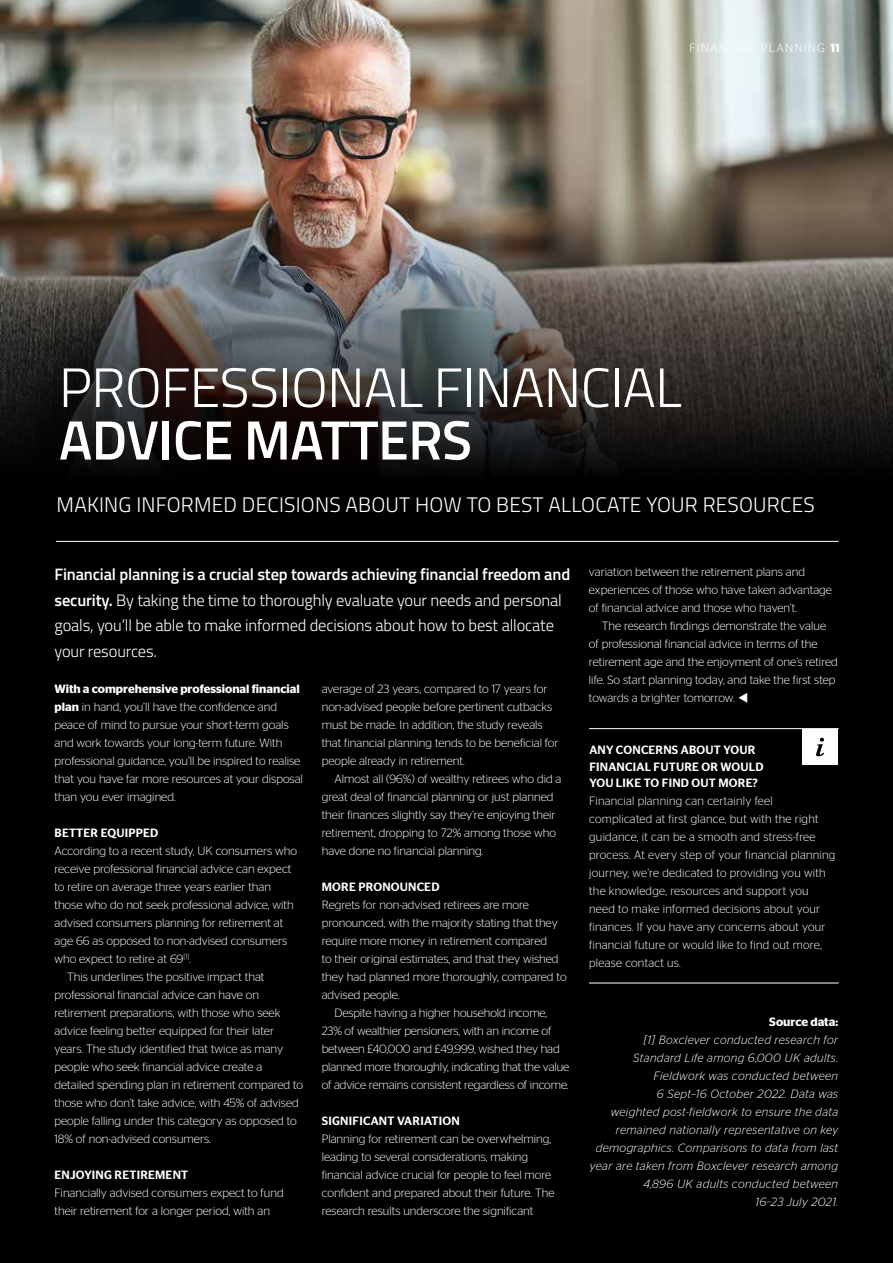
<style>
.page{position:relative;width:893px;height:1263px;background:#000}
.page>*{position:absolute;margin:0;border:0;box-sizing:border-box;transform-origin:0 0}
.t1{font:300 55.5px "Titillium";letter-spacing:-.01em;color:#fff}
.t2{font:600 55.5px "Titillium";letter-spacing:-.01em;color:#fff}
.t3{font:300 21px "Titillium";letter-spacing:.01em;color:#fff}
.t4{font:300 16.5px/25.5px "Titillium";letter-spacing:-.01em;color:#fff}
.t5{font:300 12px/18px "Stag Sans";color:#fff}
.t6{font:300 12px/18px "Stag Sans";letter-spacing:.02em;color:#fff}
.t7{font:italic 300 12px/18px "Stag Sans";letter-spacing:.03em;color:#fff;text-align:right}
.t8{font:500 12px/16.5px "Stag Sans";letter-spacing:.02em;color:#fff}
.t9{font:300 12px "Stag Sans";letter-spacing:.1em;color:#fff}
.t10{font:600 12px "Stag Sans";color:#fff}
.s1{font-weight:600}
</style>
<div class="page">
<img style="left:0;top:0;width:893px;height:542px">
<hr style="left:57px;top:541px;width:781px;height:1px;background:#fff">
<div style="left:802px;top:729px;width:36px;height:36px;background:#fff"></div>
<svg style="left:816px;top:738px;width:8px;height:18px"></svg>
<hr style="left:590px;top:728px;width:248px;height:1px;background:#fff">
<hr style="left:590px;top:983px;width:248px;height:1px;background:#fff">
<p class="t9" style="left:689px;top:41px;width:152px">FINANCIAL PLANNING <span class="s1">11</span></p>
<h1 class="t1" style="left:59px;top:347px;width:624px">PROFESSIONAL FINANCIAL</h1>
<h1 class="t2" style="left:59px;top:398px;width:415px">ADVICE MATTERS</h1>
<h2 class="t3" style="left:57px;top:489px;width:760px">MAKING INFORMED DECISIONS ABOUT HOW TO BEST ALLOCATE YOUR RESOURCES</h2>
<p class="t4" style="left:54px;top:561px;width:517px"><span class="s1">Financial planning is a crucial step towards achieving financial freedom and security.</span> By taking the time to thoroughly evaluate your needs and personal goals, you’ll be able to make informed decisions about how to best allocate your resources.</p>
<p class="t5" style="left:54px;top:680px;width:250px"><span class="s1">With a comprehensive professional financial plan</span> in hand, you’ll have the confidence and peace of mind to pursue your short-term goals and work towards your long-term future. With professional guidance, you’ll be inspired to realise that you have far more resources at your disposal than you ever imagined.</p>
<p class="t8" style="left:55px;top:825px;width:105px">BETTER EQUIPPED</p>
<p class="t5" style="left:54px;top:842px;width:244px">According to a recent study, UK consumers who</p>
<p class="t5" style="left:54px;top:860px;width:239px">receive professional financial advice can expect</p>
<p class="t5" style="left:54px;top:878px;width:218px">to retire on average three years earlier than</p>
<p class="t5" style="left:54px;top:896px;width:241px">those who do not seek professional advice, with</p>
<p class="t5" style="left:54px;top:914px;width:230px">advised consumers planning for retirement at</p>
<p class="t5" style="left:54px;top:932px;width:234px">age 66 as opposed to non-advised consumers</p>
<p class="t5" style="left:54px;top:950px;width:138px">who expect to retire at 69<sup>[1]</sup>.</p>
<p class="t5" style="left:67px;top:968px;width:199px">This underlines the positive impact that</p>
<p class="t5" style="left:54px;top:986px;width:206px">professional financial advice can have on</p>
<p class="t5" style="left:54px;top:1004px;width:227px">retirement preparations, with those who seek</p>
<p class="t5" style="left:54px;top:1022px;width:221px">advice feeling better equipped for their later</p>
<p class="t5" style="left:54px;top:1040px;width:230px">years. The study identified that twice as many</p>
<p class="t5" style="left:54px;top:1058px;width:209px">people who seek financial advice create a</p>
<p class="t5" style="left:54px;top:1076px;width:250px">detailed spending plan in retirement compared to</p>
<p class="t5" style="left:54px;top:1094px;width:246px">those who don’t take advice, with 45% of advised</p>
<p class="t5" style="left:54px;top:1112px;width:244px">people falling under this category as opposed to</p>
<p class="t5" style="left:54px;top:1130px;width:158px">18% of non-advised consumers.</p>
<p class="t8" style="left:55px;top:1167px;width:135px">ENJOYING RETIREMENT</p>
<p class="t5" style="left:54px;top:1184px;width:231px">Financially advised consumers expect to fund their retirement for a longer period, with an</p>
<p class="t5" style="left:322px;top:680px;width:238px">average of 23 years, compared to 17 years for non-advised people before pertinent cutbacks must be made. In addition, the study reveals that financial planning tends to be beneficial for people already in retirement.</p>
<p class="t5" style="left:322px;top:770px;width:241px;text-indent:13px">Almost all (96%) of wealthy retirees who did a great deal of financial planning or just planned their finances slightly say they’re enjoying their retirement, dropping to 72% among those who have done no financial planning.</p>
<p class="t8" style="left:322px;top:879px;width:119px">MORE PRONOUNCED</p>
<p class="t5" style="left:322px;top:896px;width:209px">Regrets for non-advised retirees are more</p>
<p class="t5" style="left:322px;top:914px;width:238px">pronounced, with the majority stating that they</p>
<p class="t5" style="left:322px;top:932px;width:227px">require more money in retirement compared</p>
<p class="t5" style="left:322px;top:950px;width:238px">to their original estimates, and that they wished</p>
<p class="t5" style="left:322px;top:968px;width:246px">they had planned more thoroughly, compared to</p>
<p class="t5" style="left:322px;top:986px;width:79px">advised people.</p>
<p class="t5" style="left:334px;top:1004px;width:214px">Despite having a higher household income,</p>
<p class="t5" style="left:322px;top:1022px;width:231px">23% of wealthier pensioners, with an income of</p>
<p class="t5" style="left:322px;top:1040px;width:239px">between £40,000 and £49,999, wished they had</p>
<p class="t5" style="left:322px;top:1058px;width:249px">planned more thoroughly, indicating that the value</p>
<p class="t5" style="left:322px;top:1076px;width:248px">of advice remains consistent regardless of income.</p>
<p class="t8" style="left:322px;top:1113px;width:139px">SIGNIFICANT VARIATION</p>
<p class="t5" style="left:322px;top:1130px;width:234px">Planning for retirement can be overwhelming, leading to several considerations, making financial advice crucial for people to feel more confident and prepared about their future. The research results underscore the significant</p>
<p class="t5" style="left:589px;top:563px;width:245px">variation between the retirement plans and experiences of those who have taken advantage of financial advice and those who haven’t.</p>
<p class="t5" style="left:589px;top:617px;width:250px;text-indent:13px">The research findings demonstrate the value of professional financial advice in terms of the retirement age and the enjoyment of one’s retired life. So start planning today, and take the first step towards a brighter tomorrow. ▼</p>
<p class="t8" style="left:589px;top:742px;width:176px">ANY CONCERNS ABOUT YOUR<br>FINANCIAL FUTURE OR WOULD<br>YOU LIKE TO FIND OUT MORE?</p>
<p class="t6" style="left:589px;top:792px;width:248px">Financial planning can certainly feel complicated at first glance, but with the right guidance, it can be a smooth and stress-free process. At every step of your financial planning journey, we’re dedicated to providing you with the knowledge, resources and support you need to make informed decisions about your finances. If you have any concerns about your financial future or would like to find out more, please contact us.</p>
<p class="t10" style="left:769px;top:1015px;width:70px">Source data:</p>
<p class="t7" style="left:590px;top:1031px;width:250px">[1] Boxclever conducted research for<br>Standard Life among 6,000 UK adults.<br>Fieldwork was conducted between<br>6 Sept–16 October 2022. Data was<br>weighted post-fieldwork to ensure the data remained nationally representative on key demographics. Comparisons to data from last year are taken from Boxclever research among 4,896 UK adults conducted between<br>16–23 July 2021.</p>
</div>
